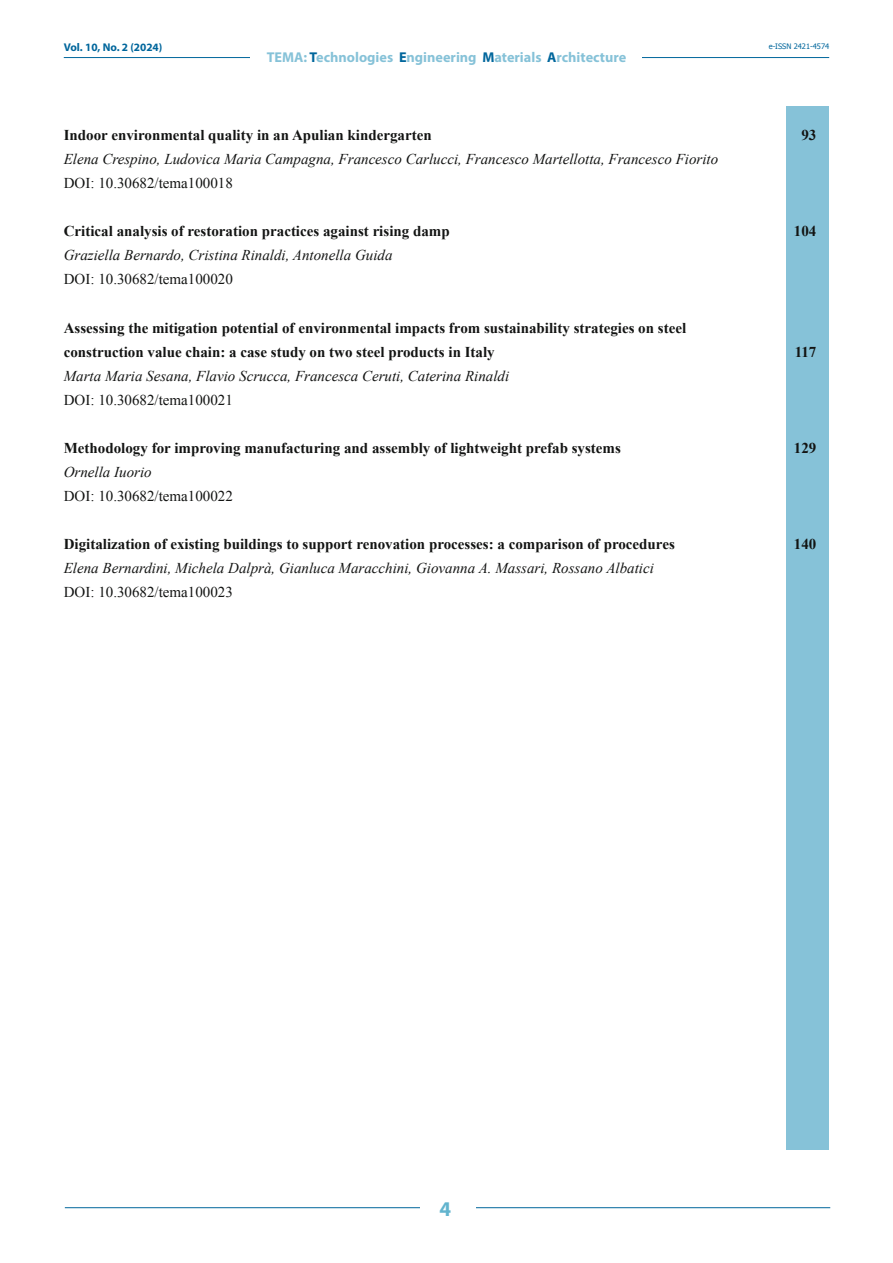
<style>
.page{position:relative;width:893px;height:1263px;background:#fff}
.page>*{position:absolute;margin:0;border:0;box-sizing:border-box;transform-origin:0 0}
.t1{font:700 21px "Myriad Pro";color:#62b4ce}
.INDICE{font:700 15px/24px "Times New Roman";color:#131413}
.INDICE-2{font:italic 15px "Times New Roman";color:#131413}
.INDICE-3{font:15px "Times New Roman";color:#131413}
.t2{font:700 14.25px "Myriad Pro";color:#86c2d8}
.t3{font:700 11.25px "Myriad Pro";color:#00669c}
.t4{font:7.5px "Tahoma";color:#00669c}
.s1{color:#00669c}
</style>
<div class="page">
<hr style="left:64px;top:57px;width:765px;height:1px;background:#00669c">
<div style="left:251px;top:48px;width:391px;height:17px;background:#fff"></div>
<hr style="left:65px;top:1207px;width:765px;height:1px;background:#00669c">
<div style="left:420px;top:1195px;width:55px;height:25px;background:#fff"></div>
<div style="left:787px;top:106px;width:42px;height:1044px;background:#86c2d8"></div>
<p class="t3" style="left:64px;top:40px;width:100px">Vol. 10, No. 2 (2024)</p>
<p class="t4" style="left:769px;top:41px;width:62px">e-ISSN 2421-4574</p>
<p class="t2" style="left:267px;top:48px;width:361px">TEMA: <span class="s1">T</span>echnologies <span class="s1">E</span>ngineering <span class="s1">M</span>aterials <span class="s1">A</span>rchitecture</p>
<p class="INDICE" style="left:64px;top:123px;width:369px">Indoor environmental quality in an Apulian kindergarten</p>
<p class="INDICE" style="left:801px;top:123px;width:16px">93</p>
<p class="INDICE-2" style="left:64px;top:149px;width:656px">Elena Crespino, Ludovica Maria Campagna, Francesco Carlucci, Francesco Martellotta, Francesco Fiorito</p>
<p class="INDICE-3" style="left:64px;top:173px;width:171px">DOI: 10.30682/tema100018</p>
<p class="INDICE" style="left:64px;top:219px;width:387px">Critical analysis of restoration practices against rising damp</p>
<p class="INDICE" style="left:794px;top:219px;width:24px">104</p>
<p class="INDICE-2" style="left:64px;top:245px;width:330px">Graziella Bernardo, Cristina Rinaldi, Antonella Guida</p>
<p class="INDICE-3" style="left:64px;top:269px;width:171px">DOI: 10.30682/tema100020</p>
<p class="INDICE" style="left:64px;top:315px;width:624px">Assessing the mitigation potential of environmental impacts from sustainability strategies on steel construction value chain: a case study on two steel products in Italy</p>
<p class="INDICE" style="left:795px;top:339px;width:23px">117</p>
<p class="INDICE-2" style="left:64px;top:365px;width:447px">Marta Maria Sesana, Flavio Scrucca, Francesca Ceruti, Caterina Rinaldi</p>
<p class="INDICE-3" style="left:64px;top:389px;width:171px">DOI: 10.30682/tema100021</p>
<p class="INDICE" style="left:64px;top:435px;width:559px">Methodology for improving manufacturing and assembly of lightweight prefab systems</p>
<p class="INDICE" style="left:794px;top:435px;width:24px">129</p>
<p class="INDICE-2" style="left:64px;top:461px;width:89px">Ornella Iuorio</p>
<p class="INDICE-3" style="left:64px;top:485px;width:171px">DOI: 10.30682/tema100022</p>
<p class="INDICE" style="left:64px;top:531px;width:613px">Digitalization of existing buildings to support renovation processes: a comparison of procedures</p>
<p class="INDICE" style="left:794px;top:531px;width:24px">140</p>
<p class="INDICE-2" style="left:64px;top:557px;width:592px">Elena Bernardini, Michela Dalprà, Gianluca Maracchini, Giovanna A. Massari, Rossano Albatici</p>
<p class="INDICE-3" style="left:64px;top:581px;width:171px">DOI: 10.30682/tema100023</p>
<h1 class="t1" style="left:439px;top:1195px;width:13px">4</h1>
</div>
